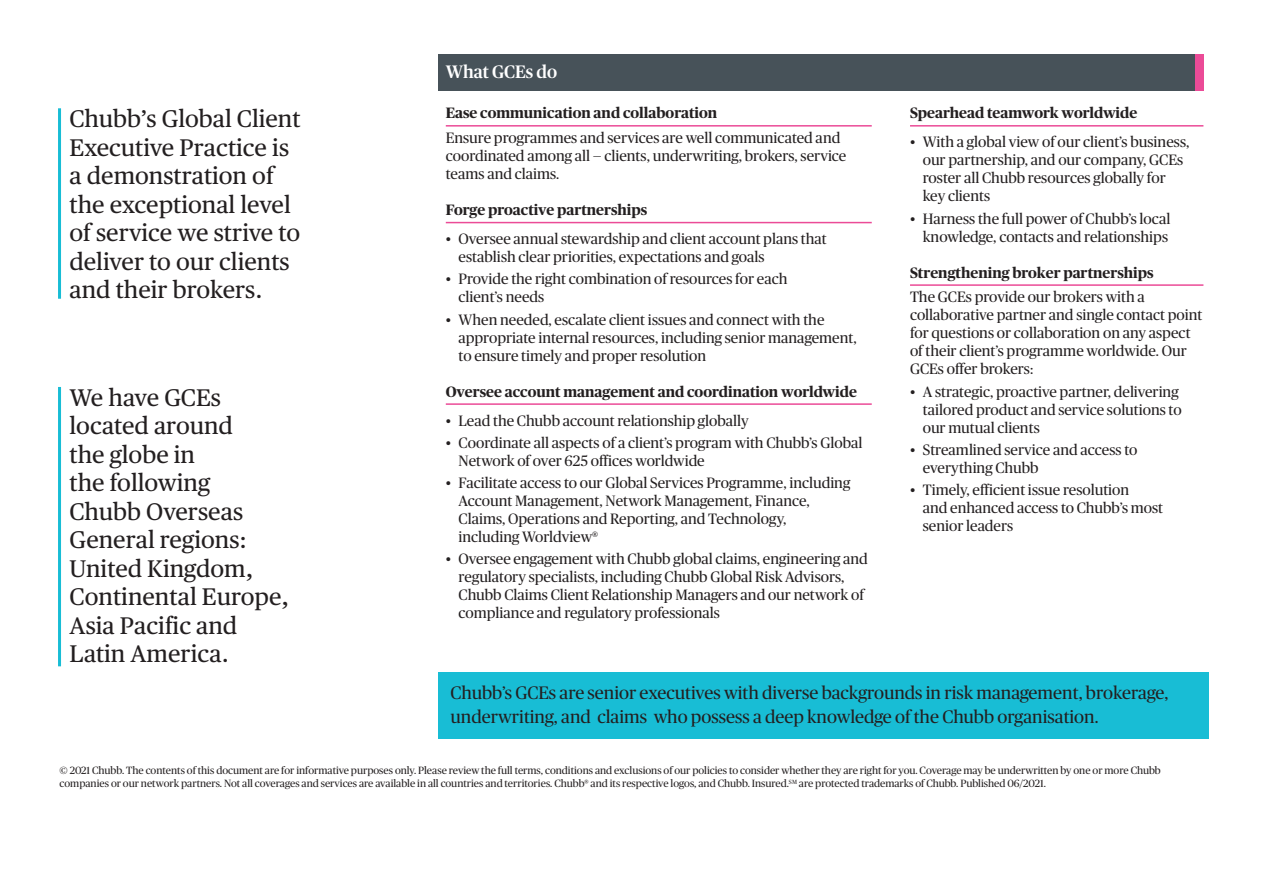
<style>
.page{position:relative;width:1263px;height:893px;background:#fff}
.page>*{position:absolute;margin:0;border:0;box-sizing:border-box;transform-origin:0 0}
.BODY_COPY{font:24px/28.5px "Chubb Publico Text";color:#231f20}
.BODY_COPY-2{font:18px/24px "Chubb Publico";color:#231f20}
.BODY_COPY-3{font:500 18px "Chubb Publico";color:#fff}
.BODY_COPY-4{font:15px/18px "Chubb Publico";color:#231f20}
.PINK_HEADER{font:700 15px "Chubb Publico";color:#231f20}
.BODY_COPY-5{font:10.5px/13.5px "Chubb Publico";color:#231f20}
</style>
<div class="page">
<div style="left:438px;top:54px;width:760px;height:36px;background:#475259"></div>
<hr style="left:446px;top:125px;width:426px;height:2px;background:#eb4b97">
<hr style="left:446px;top:222px;width:426px;height:1px;background:#eb4b97">
<hr style="left:446px;top:403px;width:426px;height:2px;background:#eb4b97">
<hr style="left:910px;top:125px;width:293px;height:2px;background:#eb4b97">
<hr style="left:910px;top:284px;width:293px;height:2px;background:#eb4b97">
<div style="left:438px;top:672px;width:770px;height:67px;background:#18bdd5"></div>
<hr style="left:58px;top:108px;width:3px;height:191px;background:#18bdd5">
<hr style="left:58px;top:387px;width:3px;height:279px;background:#18bdd5">
<div style="left:1195px;top:54px;width:8px;height:36px;background:#eb4b97"></div>
<p class="BODY_COPY-3" style="left:446px;top:59px;width:113px">What GCEs do</p>
<p class="BODY_COPY" style="left:70px;top:103px;width:232px">Chubb’s Global Client<br>Executive Practice is a demonstration of the exceptional level of service we strive to deliver to our clients and their brokers.</p>
<p class="PINK_HEADER" style="left:446px;top:102px;width:273px">Ease communication and collaboration</p>
<p class="BODY_COPY-4" style="left:446px;top:128px;width:402px">Ensure programmes and services are well communicated and coordinated among all — clients, underwriting, brokers, service teams and claims.</p>
<p class="PINK_HEADER" style="left:446px;top:199px;width:203px">Forge proactive partnerships</p>
<p class="BODY_COPY-4" style="left:459px;top:229px;width:370px;text-indent:-13px">• Oversee annual stewardship and client account plans that establish clear priorities, expectations and goals</p>
<p class="BODY_COPY-4" style="left:459px;top:269px;width:330px;text-indent:-13px">• Provide the right combination of resources for each client’s needs</p>
<p class="BODY_COPY-4" style="left:459px;top:310px;width:400px;text-indent:-13px">• When needed, escalate client issues and connect with the appropriate internal resources, including senior management, to ensure timely and proper resolution</p>
<p class="PINK_HEADER" style="left:446px;top:381px;width:413px">Oversee account management and coordination worldwide</p>
<p class="BODY_COPY-4" style="left:446px;top:411px;width:304px">• Lead the Chubb account relationship globally</p>
<p class="BODY_COPY-4" style="left:459px;top:433px;width:405px;text-indent:-13px">• Coordinate all aspects of a client’s program with Chubb’s Global<br>Network of over 625 offices worldwide</p>
<p class="BODY_COPY-4" style="left:459px;top:473px;width:393px;text-indent:-13px">• Facilitate access to our Global Services Programme, including Account Management, Network Management, Finance, Claims, Operations and Reporting, and Technology, including Worldview®</p>
<p class="BODY_COPY-4" style="left:459px;top:549px;width:411px;text-indent:-13px">• Oversee engagement with Chubb global claims, engineering and regulatory specialists, including Chubb Global Risk Advisors, Chubb Claims Client Relationship Managers and our network of compliance and regulatory professionals</p>
<p class="BODY_COPY" style="left:70px;top:382px;width:221px">We have GCEs located around<br>the globe in<br>the following<br>Chubb Overseas<br>General regions:<br>United Kingdom,<br>Continental Europe,<br>Asia Pacific and<br>Latin America.</p>
<p class="PINK_HEADER" style="left:910px;top:102px;width:229px">Spearhead teamwork worldwide</p>
<p class="BODY_COPY-4" style="left:923px;top:132px;width:268px;text-indent:-13px">• With a global view of our client’s business, our partnership, and our company, GCEs roster all Chubb resources globally for key clients</p>
<p class="BODY_COPY-4" style="left:910px;top:209px;width:262px;text-align:right">• Harness the full power of Chubb’s local knowledge, contacts and relationships</p>
<p class="PINK_HEADER" style="left:910px;top:262px;width:245px">Strengthening broker partnerships</p>
<p class="BODY_COPY-4" style="left:910px;top:287px;width:294px">The GCEs provide our brokers with a collaborative partner and single contact point for questions or collaboration on any aspect of their client’s programme worldwide. Our GCEs offer brokers:</p>
<p class="BODY_COPY-4" style="left:923px;top:382px;width:260px;text-indent:-13px">• A strategic, proactive partner, delivering tailored product and service solutions to our mutual clients</p>
<p class="BODY_COPY-4" style="left:923px;top:440px;width:216px;text-indent:-13px">• Streamlined service and access to everything Chubb</p>
<p class="BODY_COPY-4" style="left:923px;top:480px;width:242px;text-indent:-13px">• Timely, efficient issue resolution<br>and enhanced access to Chubb’s most senior leaders</p>
<p class="BODY_COPY-2" style="left:451px;top:680px;width:719px">Chubb’s GCEs are senior executives with diverse backgrounds in risk management, brokerage, underwriting, and claims who possess a deep knowledge of the Chubb organisation.</p>
<p class="BODY_COPY-5" style="left:60px;top:763px;width:1103px">© 2021 Chubb. The contents of this document are for informative purposes only. Please review the full terms, conditions and exclusions of our policies to consider whether they are right for you. Coverage may be underwritten by one or more Chubb companies or our network partners. Not all coverages and services are available in all countries and territories. Chubb® and its respective logos, and Chubb. Insured.<sup>SM</sup> are protected trademarks of Chubb. Published 06/2021.</p>
</div>
